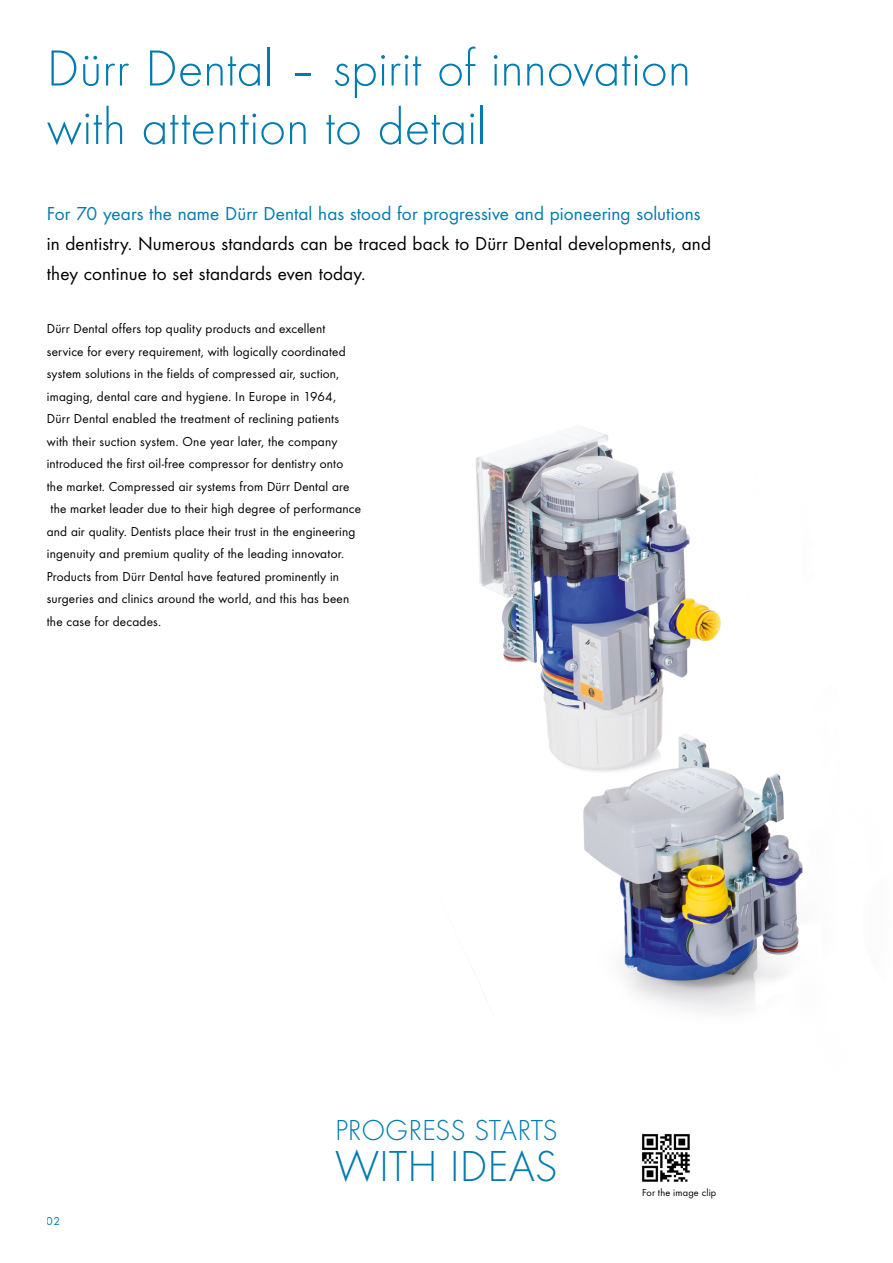
<style>
.page{position:relative;width:893px;height:1263px;background:#fff}
.page>*{position:absolute;margin:0;border:0;box-sizing:border-box;transform-origin:0 0}
.t1{font:300 52.5px/58.5px "Futura";color:#007baf}
.t2{font:300 45px "Futura";letter-spacing:-.005em;color:#007baf}
.t3{font:300 30px "Futura";letter-spacing:-.015em;color:#007baf}
.t4{font:19.5px/30px "Futura Boo";letter-spacing:.005em;color:#000}
.t5{font:19.5px "Futura Boo";letter-spacing:.005em;color:#007baf}
.t6{font:13.5px/22.5px "Futura Boo";letter-spacing:.015em;color:#000}
.t7{font:12px "Futura Boo";color:#007baf}
.t8{font:10.5px "Futura Boo";letter-spacing:.015em;color:#000}
</style>
<div class="page">
<img style="left:474px;top:425px;width:329px;height:587px">
<img style="left:641px;top:1134px;width:49px;height:48px">
<h1 class="t1" style="left:47px;top:37px;width:646px">Dürr Dental – spirit of innovation with attention to detail</h1>
<h3 class="t5" style="left:47px;top:201px;width:655px">For 70 years the name Dürr Dental has stood for progressive and pioneering solutions</h3>
<h3 class="t4" style="left:47px;top:228px;width:666px">in dentistry. Numerous standards can be traced back to Dürr Dental developments, and they continue to set standards even today.</h3>
<p class="t6" style="left:47px;top:317px;width:316px">Dürr Dental offers top quality products and excellent service for every requirement, with logically coordinated system solutions in the fields of compressed air, suction, imaging, dental care and hygiene. In Europe in 1964, Dürr Dental enabled the treatment of reclining patients with their suction system. One year later, the company introduced the first oil-free compressor for dentistry onto the market. Compressed air systems from Dürr Dental are the market leader due to their high degree of performance and air quality. Dentists place their trust in the engineering ingenuity and premium quality of the leading innovator.<br>Products from Dürr Dental have featured prominently in surgeries and clinics around the world, and this has been the case for decades.</p>
<p class="t7" style="left:47px;top:1213px;width:15px">02</p>
<h3 class="t3" style="left:335px;top:1111px;width:224px">PROGRESS STARTS</h3>
<h2 class="t2" style="left:335px;top:1137px;width:224px">WITH IDEAS</h2>
<p class="t8" style="left:642px;top:1185px;width:76px">For the image clip</p>
</div>
